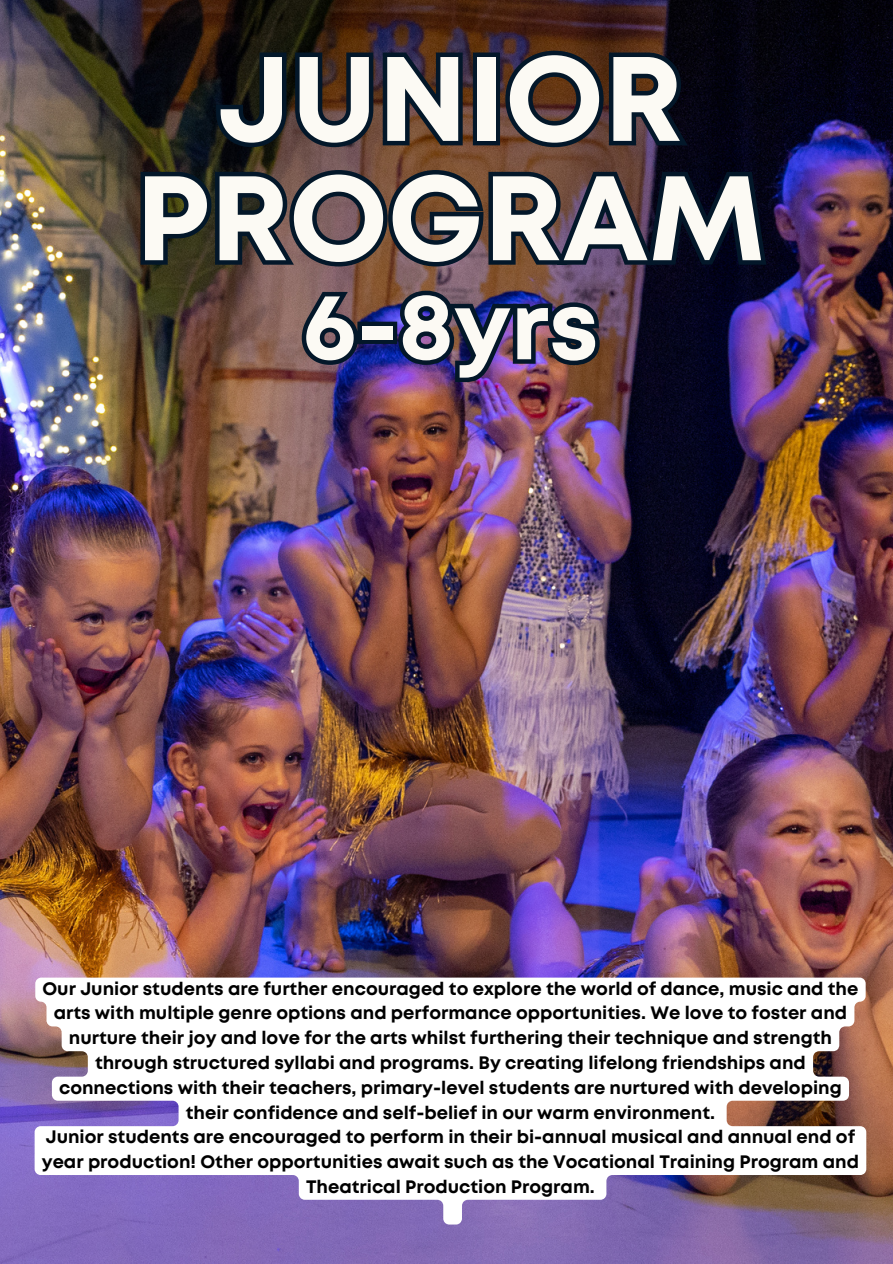
<style>
.page{position:relative;width:893px;height:1264px;background:#fff}
.page>*{position:absolute;margin:0;border:0;box-sizing:border-box;transform-origin:0 0}
.t1{font:700 119.85px "Mont";color:#fcfaf4}
.t2{font:700 94.35px "Mont";color:#fcfaf4}
.t3{font:700 18px/24.8px "Mont";color:#000;text-align:center}
</style>
<div class="page">
<img style="left:0;top:0;width:892px;height:1263px">
<svg style="left:35px;top:977px;width:831px;height:247px"></svg>
<svg style="left:210px;top:45px;width:485px;height:109px;background:#2e2626"></svg>
<svg style="left:136px;top:164px;width:635px;height:109px;background:#342e33"></svg>
<img style="left:295px;top:284px;width:312px;height:105px">
<p class="t1" style="left:218px;top:54px;width:466px">JUNIOR</p>
<p class="t1" style="left:135px;top:173px;width:631px">PROGRAM</p>
<p class="t2" style="left:302px;top:291px;width:298px">6-8yrs</p>
<p class="t3" style="left:42px;top:977px;width:817px">Our Junior students are further encouraged to explore the world of dance, music and the arts with multiple genre options and performance opportunities. We love to foster and nurture their joy and love for the arts whilst furthering their technique and strength through structured syllabi and programs. By creating lifelong friendships and connections with their teachers, primary-level students are nurtured with developing their confidence and self-belief in our warm environment.</p>
<p class="t3" style="left:42px;top:1125px;width:818px">Junior students are encouraged to perform in their bi-annual musical and annual end of year production! Other opportunities await such as the Vocational Training Program and<br>Theatrical Production Program.</p>
</div>
